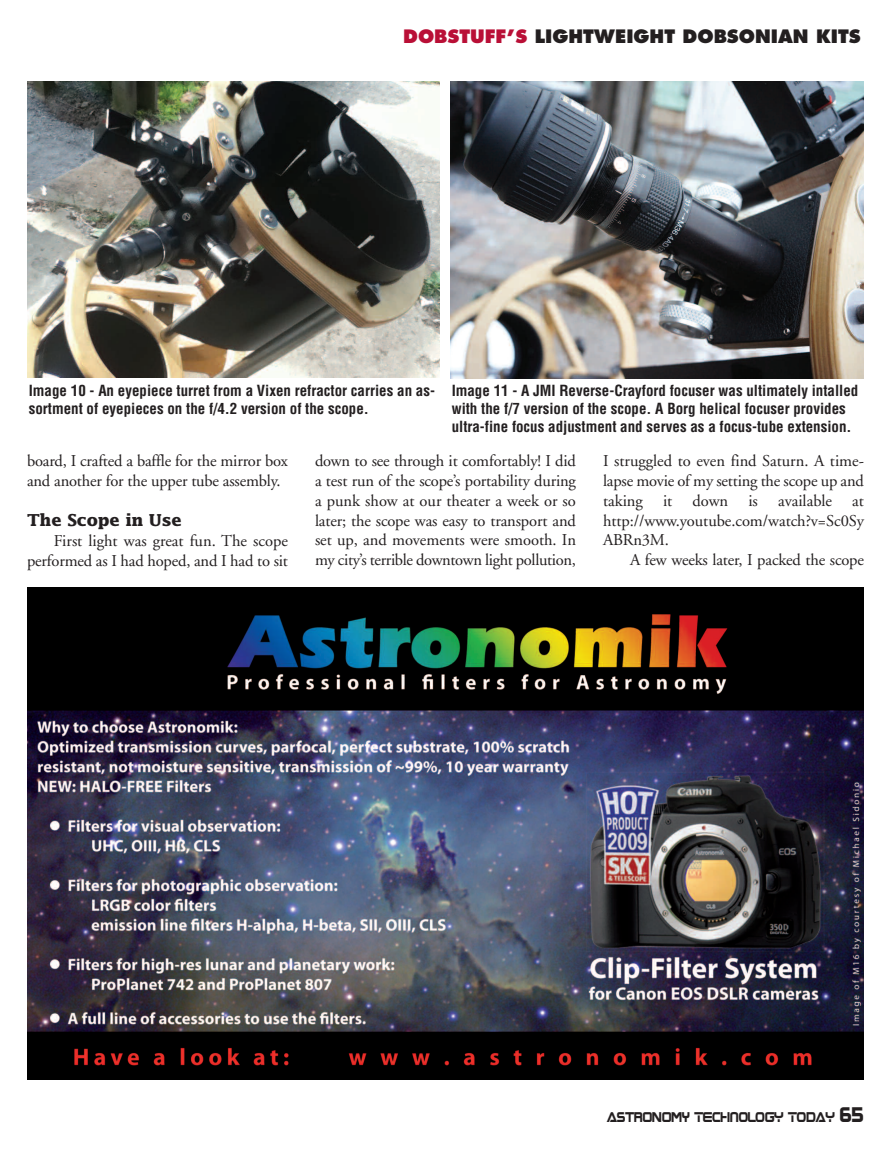
<style>
.page{position:relative;width:891px;height:1161px;background:#fff}
.page>*{position:absolute;margin:0;border:0;box-sizing:border-box;transform-origin:0 0}
.t1{font:800 18px "Futura";color:#231f20}
.t2{font:16.5px/19.8px "Adobe Garamond";letter-spacing:-.01em;color:#231f20;text-align:justify}
.t3{font:700 16.5px "Lucida";letter-spacing:-.01em;color:#231f20}
.t4{font:700 condensed 15px/18px "Helvetica";color:#231f20}
.t5{font:11.4px "Boom Box";color:#231f20;scale:.9 1}
.s1{color:#b90f36}
.s2{font-size:17.1px}
</style>
<div class="page">
<img style="left:27px;top:81px;width:413px;height:297px">
<img style="left:451px;top:81px;width:413px;height:297px">
<img style="left:27px;top:588px;width:837px;height:491px">
<p class="t1" style="left:403px;top:28px;width:459px"><span class="s1">DOBSTUFF’S</span> LIGHTWEIGHT DOBSONIAN KITS</p>
<p class="t4" style="left:29px;top:382px;width:408px">Image 10 - An eyepiece turret from a Vixen refractor carries an as&shy;sortment of eyepieces on the f/4.2 version of the scope.</p>
<p class="t4" style="left:452px;top:382px;width:408px">Image 11 - A JMI Reverse-Crayford focuser was ultimately intalled with the f/7 version of the scope. A Borg helical focuser provides ultra-fine focus adjustment and serves as a focus-tube extension.</p>
<p class="t2" style="left:27px;top:452px;width:263px">board, I crafted a baffle for the mirror box and another for the upper tube assembly.</p>
<p class="t3" style="left:27px;top:511px;width:157px">The Scope in Use</p>
<p class="t2" style="left:27px;top:533px;width:262px;text-align:right">First light was great fun. The scope performed as I had hoped, and I had to sit</p>
<p class="t2" style="left:315px;top:452px;width:263px">down to see through it comfortably! I did a test run of the scope’s portability during a punk show at our theater a week or so later; the scope was easy to transport and set up, and movements were smooth. In my city’s terrible downtown light pollution,</p>
<p class="t2" style="left:603px;top:452px;width:263px">I struggled to even find Saturn. A time&shy;lapse movie of my setting the scope up and taking it down is available at http://www.youtube.com/watch?v=Sc0Sy ABRn3M.</p>
<p class="t2" style="left:630px;top:551px;width:236px">A few weeks later, I packed the scope</p>
<p class="t5" style="left:607px;top:1112px;width:286px">ASTRONOMY TECHNOLOGY TODAY <span class="s2">65</span></p>
</div>
